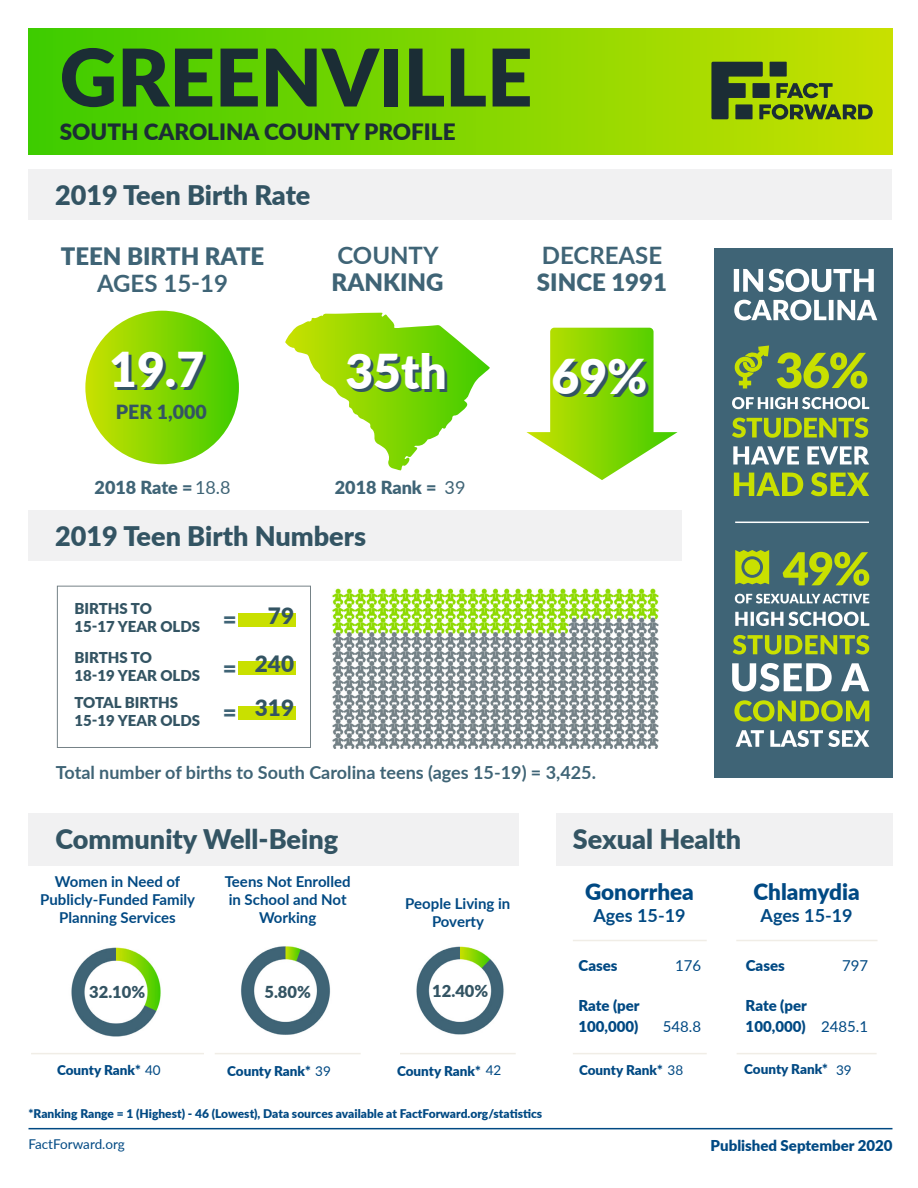
<style>
.page{position:relative;width:918px;height:1188px;background:#fff}
.page>*{position:absolute;margin:0;border:0;box-sizing:border-box;transform-origin:0 0}
.t1{font:900 79.5px "Lato";color:#1b2d35}
.t2{font:900 48px "Lato";color:#fff}
.t3{font:900 27px "Lato";color:#335463}
.t4{font:900 24px/27px "Lato";color:#3f6476}
.t5{font:900 22.5px "Lato";color:#1b2d35}
.t6{font:900 22.5px "Lato";color:#004983}
.t7{font:900 22.5px "Lato";color:#335463}
.t8{font:900 19.5px "Lato";color:#335463}
.t9{font:700 18px "Lato";color:#3f6476}
.t10{font:900 18px "Lato";color:#3f6476}
.t11{font:700 18px "Lato";color:#004983}
.t12{font:900 16.5px "Lato";color:#335463}
.t13{font:700 15px/18px "Lato";color:#004983;text-align:center}
.t14{font:900 15px/18px "Lato";color:#335463}
.t15{font:900 15px/21px "Lato";color:#004983}
.t16{font:15px "Lato";color:#004983}
.t17{font:900 13.5px "Lato";color:#004983}
.t18{font:13.5px "Lato";color:#004983}
.t19{font:900 12px "Lato";color:#004983}
.s1{font-weight:700}
.s2{font-weight:400}
</style>
<div class="page">
<img style="left:71px;top:947px;width:90px;height:90px">
<img style="left:416px;top:946px;width:88px;height:89px">
<div style="left:28px;top:29px;width:864px;height:126px;background:linear-gradient(to right,#3dcc00,#c8e000)"></div>
<div style="left:28px;top:170px;width:864px;height:50px;background:#f1f1f2"></div>
<div style="left:28px;top:510px;width:654px;height:51px;background:#f1f1f2"></div>
<svg style="left:526px;top:328px;width:152px;height:152px"></svg>
<svg style="left:285px;top:313px;width:205px;height:157px"></svg>
<div style="left:85px;top:311px;width:154px;height:153px;background:linear-gradient(to right,#cae102,#41cd01);border-radius:77px"></div>
<div style="left:57px;top:586px;width:254px;height:162px;border:1px solid #758287"></div>
<div style="left:239px;top:661px;width:57px;height:14px;background:#c9e000"></div>
<div style="left:239px;top:707px;width:57px;height:13px;background:#c9e000"></div>
<div style="left:239px;top:613px;width:57px;height:13px;background:#c9e000"></div>
<svg style="left:711px;top:62px;width:162px;height:58px;background:#779316"></svg>
<div style="left:714px;top:248px;width:178px;height:529px;background:#3f6476"></div>
<svg style="left:734px;top:300px;width:143px;height:20px"></svg>
<svg style="left:734px;top:269px;width:140px;height:23px"></svg>
<hr style="left:735px;top:522px;width:134px;height:1px;background:#fff">
<svg style="left:734px;top:345px;width:35px;height:43px"></svg>
<svg style="left:734px;top:472px;width:135px;height:24px"></svg>
<svg style="left:733px;top:446px;width:136px;height:18px"></svg>
<svg style="left:732px;top:418px;width:136px;height:20px"></svg>
<svg style="left:732px;top:397px;width:137px;height:12px"></svg>
<svg style="left:777px;top:352px;width:90px;height:36px"></svg>
<svg style="left:783px;top:552px;width:86px;height:34px"></svg>
<svg style="left:735px;top:594px;width:134px;height:9px"></svg>
<svg style="left:735px;top:612px;width:134px;height:14px"></svg>
<svg style="left:733px;top:635px;width:136px;height:20px"></svg>
<svg style="left:732px;top:663px;width:137px;height:29px"></svg>
<svg style="left:734px;top:700px;width:135px;height:22px"></svg>
<svg style="left:736px;top:730px;width:133px;height:17px"></svg>
<svg style="left:735px;top:550px;width:34px;height:34px"></svg>
<div style="left:744px;top:559px;width:16px;height:16px;background:#c9e000;border-radius:50%"></div>
<div style="left:556px;top:813px;width:336px;height:52px;background:#f1f1f2"></div>
<hr style="left:28px;top:1128px;width:864px;height:1px;background:#004983">
<hr style="left:737px;top:1053px;width:140px;height:1px;background:#f0ede6">
<hr style="left:573px;top:1053px;width:134px;height:1px;background:#f0ede6">
<div style="left:28px;top:813px;width:491px;height:52px;background:#f1f1f2"></div>
<hr style="left:31px;top:1053px;width:173px;height:1px;background:#f0ede6">
<hr style="left:215px;top:1053px;width:146px;height:1px;background:#f0ede6">
<hr style="left:400px;top:1053px;width:116px;height:1px;background:#f0ede6">
<hr style="left:573px;top:940px;width:134px;height:1px;background:#f0ede6">
<hr style="left:736px;top:940px;width:142px;height:1px;background:#f0ede6">
<img style="left:332px;top:588px;width:327px;height:161px">
<img style="left:241px;top:946px;width:90px;height:89px">
<p class="t1" style="left:60px;top:18px;width:474px">GREENVILLE</p>
<p class="t5" style="left:60px;top:115px;width:397px">SOUTH CAROLINA COUNTY PROFILE</p>
<p class="t3" style="left:55px;top:175px;width:257px">2019 Teen Birth Rate</p>
<p class="t4" style="left:61px;top:242px;width:205px;text-align:center">TEEN BIRTH RATE<br><span class="s1">AGES 15-19</span></p>
<p class="t4" style="left:332px;top:241px;width:113px"><span class="s1">COUNTY<br></span>RANKING</p>
<p class="t4" style="left:537px;top:241px;width:132px"><span class="s1">DECREASE<br></span>SINCE 1991</p>
<p class="t2" style="left:109px;top:334px;width:96px">19.7</p>
<p class="t2" style="left:345px;top:335px;width:103px">35th</p>
<p class="t2" style="left:552px;top:340px;width:97px">69%</p>
<p class="t8" style="left:116px;top:397px;width:92px">PER 1,000</p>
<p class="t10" style="left:95px;top:474px;width:137px">2018 Rate =<span class="s2">18.8</span></p>
<p class="t10" style="left:335px;top:474px;width:132px">2018 Rank = <span class="s2">39</span></p>
<p class="t3" style="left:55px;top:516px;width:312px">2019 Teen Birth Numbers</p>
<p class="t14" style="left:74px;top:599px;width:127px">BIRTHS TO<br>15-17 YEAR OLDS</p>
<p class="t14" style="left:74px;top:647px;width:127px">BIRTHS TO<br>18-19 YEAR OLDS</p>
<p class="t14" style="left:74px;top:693px;width:127px">TOTAL BIRTHS<br>15-19 YEAR OLDS</p>
<p class="t4" style="left:223px;top:605px;width:15px">=</p>
<p class="t4" style="left:223px;top:653px;width:15px">=</p>
<p class="t4" style="left:223px;top:698px;width:15px">=</p>
<p class="t7" style="left:268px;top:599px;width:28px">79</p>
<p class="t7" style="left:255px;top:646px;width:41px">240</p>
<p class="t7" style="left:255px;top:691px;width:41px">319</p>
<p class="t9" style="left:56px;top:759px;width:542px">Total number of births to South Carolina teens (ages 15-19) = 3,425.</p>
<p class="t3" style="left:56px;top:819px;width:284px">Community Well-Being</p>
<p class="t13" style="left:55px;top:872px;width:127px">Women in Need of</p>
<p class="t13" style="left:40px;top:890px;width:156px">Publicly-Funded Family<br>Planning Services</p>
<p class="t13" style="left:225px;top:872px;width:127px">Teens Not Enrolled in School and Not<br>Working</p>
<p class="t13" style="left:405px;top:894px;width:107px">People Living in<br>Poverty</p>
<p class="t12" style="left:89px;top:979px;width:58px">32.10%</p>
<p class="t12" style="left:264px;top:979px;width:48px">5.80%</p>
<p class="t12" style="left:432px;top:979px;width:58px">12.40%</p>
<p class="t17" style="left:57px;top:1060px;width:105px">County Rank* <span class="s2">40</span></p>
<p class="t17" style="left:227px;top:1060px;width:105px">County Rank* <span class="s2">39</span></p>
<p class="t17" style="left:397px;top:1061px;width:106px">County Rank* <span class="s2">42</span></p>
<p class="t19" style="left:28px;top:1104px;width:515px">*Ranking Range = 1 (Highest) - 46 (Lowest), Data sources available at FactForward.org/statistics</p>
<p class="t3" style="left:573px;top:819px;width:170px">Sexual Health</p>
<p class="t6" style="left:585px;top:875px;width:110px">Gonorrhea</p>
<p class="t11" style="left:593px;top:902px;width:94px">Ages 15-19</p>
<p class="t15" style="left:579px;top:954px;width:41px">Cases</p>
<p class="t15" style="left:578px;top:994px;width:63px">Rate (per<br>100,000)</p>
<p class="t16" style="left:675px;top:955px;width:28px">176</p>
<p class="t16" style="left:663px;top:1016px;width:40px">548.8</p>
<p class="t6" style="left:754px;top:875px;width:108px">Chlamydia</p>
<p class="t11" style="left:761px;top:902px;width:94px">Ages 15-19</p>
<p class="t15" style="left:746px;top:955px;width:41px">Cases</p>
<p class="t15" style="left:746px;top:994px;width:63px">Rate (per<br>100,000)</p>
<p class="t16" style="left:842px;top:955px;width:28px">797</p>
<p class="t16" style="left:821px;top:1016px;width:49px">2485.1</p>
<p class="t17" style="left:579px;top:1059px;width:106px">County Rank* <span class="s2">38</span></p>
<p class="t17" style="left:744px;top:1059px;width:85px">County Rank*</p>
<p class="t18" style="left:836px;top:1060px;width:17px">39</p>
<p class="t18" style="left:28px;top:1135px;width:98px">FactForward.org</p>
<p class="t15" style="left:711px;top:1134px;width:183px">Published September 2020</p>
</div>
